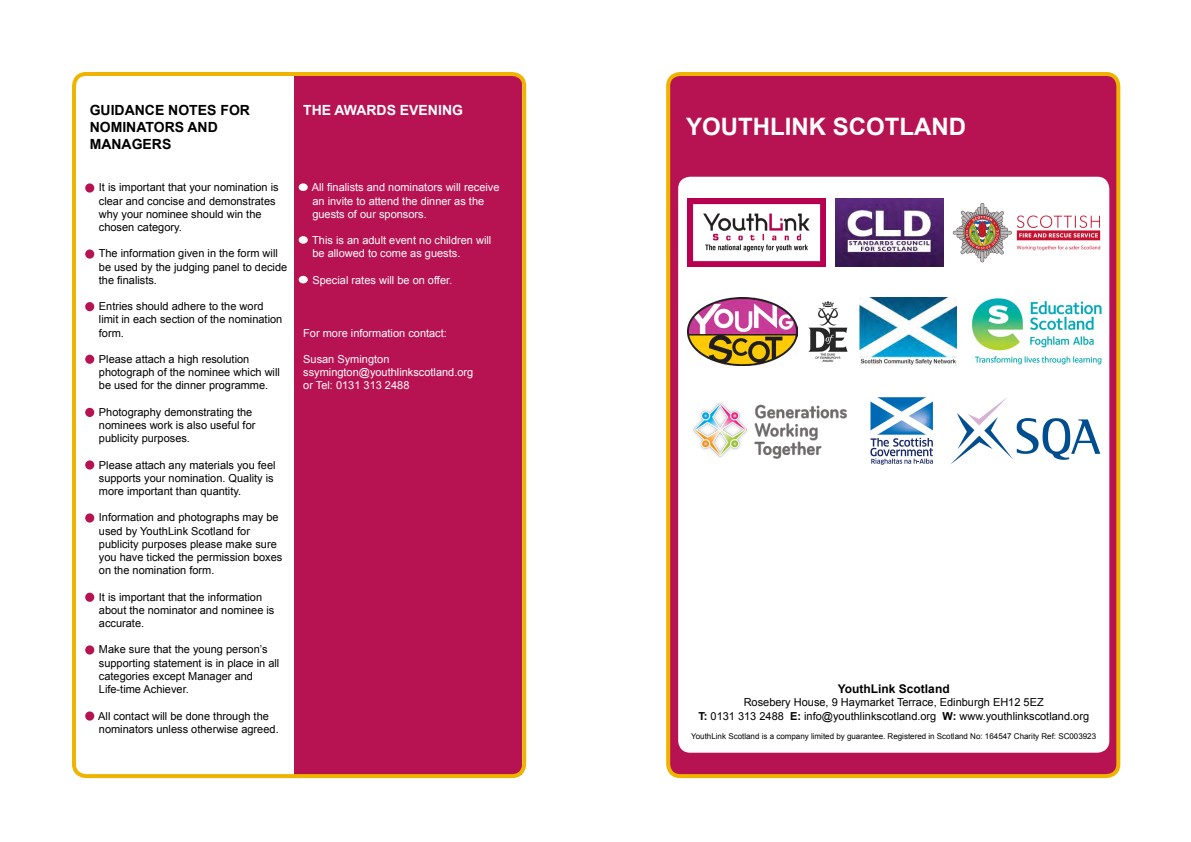
<style>
.page{position:relative;width:1191px;height:842px;background:#fff}
.page>*{position:absolute;margin:0;border:0;box-sizing:border-box;transform-origin:0 0}
.t1{font:700 24px "Arial";color:#fff}
.t2{font:700 14px/16.8px "Arial";color:#000}
.t3{font:700 14px "Arial";color:#fff}
.t4{font:700 12px "Arial";color:#000}
.t5{font:11px/13.2px "Arial";color:#000}
.t6{font:11px/13.2px "Arial";color:#fff}
.t7{font:8px "Arial";color:#000}
.s1{font-weight:700}
</style>
<div class="page">
<div style="left:294px;top:76px;width:228px;height:698px;background:#b71352"></div>
<div style="left:72px;top:72px;width:454px;height:706px;border:4px solid #eeb400;border-radius:12px"></div>
<div style="left:85px;top:513px;width:9px;height:10px;background:#b71352;border-radius:50%"></div>
<div style="left:85px;top:460px;width:9px;height:10px;background:#b71352;border-radius:50%"></div>
<div style="left:85px;top:408px;width:9px;height:9px;background:#b71352;border-radius:50%"></div>
<div style="left:85px;top:593px;width:9px;height:9px;background:#b71352;border-radius:50%"></div>
<div style="left:85px;top:645px;width:9px;height:9px;background:#b71352;border-radius:50%"></div>
<div style="left:85px;top:302px;width:9px;height:9px;background:#b71352;border-radius:50%"></div>
<div style="left:85px;top:249px;width:9px;height:10px;background:#b71352;border-radius:50%"></div>
<div style="left:85px;top:183px;width:9px;height:10px;background:#b71352;border-radius:50%"></div>
<div style="left:85px;top:355px;width:9px;height:9px;background:#b71352;border-radius:50%"></div>
<div style="left:299px;top:236px;width:9px;height:8px;background:#fff;border-radius:50%"></div>
<div style="left:299px;top:276px;width:9px;height:7px;background:#fff;border-radius:50%"></div>
<div style="left:299px;top:183px;width:9px;height:8px;background:#fff;border-radius:50%"></div>
<div style="left:85px;top:711px;width:9px;height:10px;background:#b71352;border-radius:50%"></div>
<div style="left:668px;top:74px;width:450px;height:702px;background:#b71352;border-radius:12px"></div>
<div style="left:666px;top:72px;width:454px;height:706px;border:4px solid #eeb400;border-radius:12px"></div>
<div style="left:678px;top:177px;width:431px;height:576px;background:#fff;border-radius:12px"></div>
<svg style="left:870px;top:397px;width:63px;height:68px"></svg>
<svg style="left:951px;top:397px;width:149px;height:67px"></svg>
<img style="left:687px;top:297px;width:110px;height:69px">
<img style="left:693px;top:402px;width:154px;height:57px">
<img style="left:836px;top:198px;width:107px;height:69px">
<img style="left:859px;top:297px;width:97px;height:69px">
<img style="left:971px;top:298px;width:132px;height:68px">
<img style="left:952px;top:203px;width:148px;height:60px">
<img style="left:687px;top:198px;width:138px;height:69px">
<img style="left:808px;top:301px;width:40px;height:61px">
<p class="t2" style="left:90px;top:102px;width:162px">GUIDANCE NOTES FOR<br>NOMINATORS AND<br>MANAGERS</p>
<h1 class="t1" style="left:686px;top:110px;width:281px">YOUTHLINK SCOTLAND</h1>
<p class="t3" style="left:303px;top:101px;width:161px">THE AWARDS EVENING</p>
<p class="t5" style="left:99px;top:181px;width:181px">It is important that your nomination is clear and concise and demonstrates why your nominee should win the chosen category.</p>
<p class="t5" style="left:99px;top:247px;width:190px">The information given in the form will be used by the judging panel to decide the finalists.</p>
<p class="t5" style="left:99px;top:300px;width:185px">Entries should adhere to the word limit in each section of the nomination form.</p>
<p class="t5" style="left:99px;top:353px;width:182px">Please attach a high resolution photograph of the nominee which will be used for the dinner programme.</p>
<p class="t5" style="left:99px;top:405px;width:158px">Photography demonstrating the nominees work is also useful for publicity purposes.</p>
<p class="t5" style="left:99px;top:458px;width:178px">Please attach any materials you feel supports your nomination. Quality is more important than quantity.</p>
<p class="t5" style="left:99px;top:511px;width:185px">Information and photographs may be used by YouthLink Scotland for publicity purposes please make sure you have ticked the permission boxes on the nomination form.</p>
<p class="t5" style="left:99px;top:590px;width:177px">It is important that the information about the nominator and nominee is accurate.</p>
<p class="t5" style="left:99px;top:643px;width:182px">Make sure that the young person’s supporting statement is in place in all categories except Manager and<br>Life-time Achiever.</p>
<p class="t5" style="left:98px;top:709px;width:182px">All contact will be done through the nominators unless otherwise agreed.</p>
<p class="t6" style="left:312px;top:181px;width:189px">All finalists and nominators will receive an invite to attend the dinner as the guests of our sponsors.</p>
<p class="t6" style="left:312px;top:234px;width:181px">This is an adult event no children will be allowed to come as guests.</p>
<p class="t6" style="left:312px;top:273px;width:141px">Special rates will be on offer.</p>
<p class="t6" style="left:303px;top:326px;width:145px">For more information contact:</p>
<p class="t6" style="left:303px;top:353px;width:172px">Susan Symington ssymington@youthlinkscotland.org or Tel: 0131 313 2488</p>
<p class="t4" style="left:838px;top:681px;width:113px">YouthLink Scotland</p>
<p class="t5" style="left:698px;top:696px;width:392px;text-align:center">Rosebery House, 9 Haymarket Terrace, Edinburgh EH12 5EZ<br><span class="s1">T:</span> 0131 313 2488 <span class="s1">E:</span> info@youthlinkscotland.org <span class="s1">W:</span> www.youthlinkscotland.org</p>
<p class="t7" style="left:691px;top:731px;width:406px">YouthLink Scotland is a company limited by guarantee. Registered in Scotland No: 164547 Charity Ref: SC003923</p>
</div>
